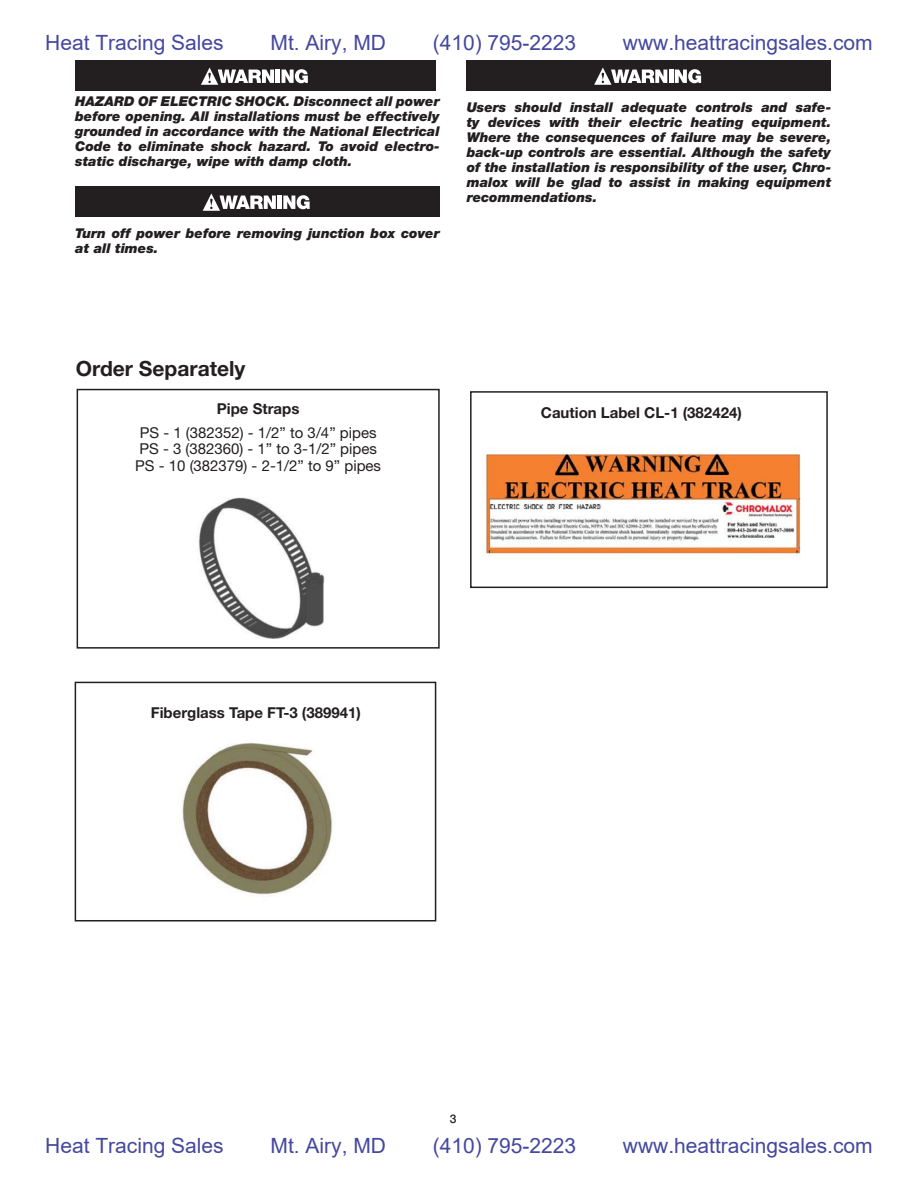
<style>
.page{position:relative;width:918px;height:1188px;background:#fff}
.page>*{position:absolute;margin:0;border:0;box-sizing:border-box;transform-origin:0 0}
.t1{font:21px "Arial";color:#44489e}
.t2{font:700 21px "Helvetica Neue";color:#231f20}
.t3{font:15px/16.5px "Helvetica Neue";color:#231f20;text-align:center}
.t4{font:700 15px "Helvetica Neue";color:#231f20}
.t5{font:italic 900 13.5px/15px "Helvetica Neue";color:#231f20;text-align:justify}
.t6{font:500 12px "Helvetica Neue";color:#231f20}
</style>
<div class="page">
<div style="left:75px;top:60px;width:361px;height:31px;background:#231f20"></div>
<hr style="left:276px;top:70px;width:4px;height:13px;background:#fff">
<svg style="left:282px;top:69px;width:26px;height:14px"></svg>
<svg style="left:201px;top:68px;width:73px;height:17px"></svg>
<div style="left:75px;top:186px;width:365px;height:31px;background:#231f20"></div>
<hr style="left:278px;top:196px;width:4px;height:13px;background:#fff">
<svg style="left:283px;top:195px;width:27px;height:14px"></svg>
<svg style="left:203px;top:194px;width:73px;height:17px"></svg>
<div style="left:467px;top:60px;width:364px;height:31px;background:#231f20"></div>
<hr style="left:669px;top:70px;width:4px;height:13px;background:#fff">
<svg style="left:675px;top:69px;width:26px;height:14px"></svg>
<svg style="left:594px;top:68px;width:73px;height:17px"></svg>
<div style="left:470px;top:391px;width:358px;height:197px;border:2px solid #231f20"></div>
<img style="left:482px;top:448px;width:319px;height:111px">
<div style="left:77px;top:389px;width:363px;height:260px;border:2px solid #231f20"></div>
<img style="left:198px;top:497px;width:127px;height:142px">
<div style="left:75px;top:682px;width:361px;height:239px;border:2px solid #231f20"></div>
<img style="left:182px;top:742px;width:152px;height:153px">
<h1 class="t1" style="left:45px;top:31px;width:180px">Heat Tracing Sales</h1>
<h1 class="t1" style="left:271px;top:31px;width:117px">Mt. Airy, MD</h1>
<h1 class="t1" style="left:433px;top:31px;width:145px">(410) 795-2223</h1>
<h1 class="t1" style="left:623px;top:31px;width:251px">www.heattracingsales.com</h1>
<p class="t5" style="left:75px;top:94px;width:366px">HAZARD OF ELECTRIC SHOCK. Disconnect all power before opening. All installations must be effectively grounded in accordance with the National Electrical Code to eliminate shock hazard. To avoid electro&shy;static discharge, wipe with damp cloth.</p>
<p class="t5" style="left:75px;top:227px;width:366px">Turn off power before removing junction box cover at all times.</p>
<p class="t5" style="left:467px;top:101px;width:366px">Users should install adequate controls and safe&shy;ty devices with their electric heating equipment.<br>Where the consequences of failure may be severe, back-up controls are essential. Although the safety of the installation is responsibility of the user, Chro&shy;malox will be glad to assist in making equipment recommendations.</p>
<h1 class="t2" style="left:76px;top:361px;width:171px">Order Separately</h1>
<p class="t4" style="left:217px;top:404px;width:84px">Pipe Straps</p>
<p class="t4" style="left:541px;top:407px;width:202px">Caution Label CL-1 (382424)</p>
<p class="t3" style="left:135px;top:426px;width:247px">PS - 1 (382352) - 1/2” to 3/4” pipes<br>PS - 3 (382360) - 1” to 3-1/2” pipes<br>PS - 10 (382379) - 2-1/2” to 9” pipes</p>
<p class="t4" style="left:151px;top:708px;width:212px">Fiberglass Tape FT-3 (389941)</p>
<p class="t6" style="left:450px;top:1114px;width:8px">3</p>
<h1 class="t1" style="left:45px;top:1134px;width:180px">Heat Tracing Sales</h1>
<h1 class="t1" style="left:271px;top:1134px;width:117px">Mt. Airy, MD</h1>
<h1 class="t1" style="left:433px;top:1134px;width:145px">(410) 795-2223</h1>
<h1 class="t1" style="left:623px;top:1134px;width:251px">www.heattracingsales.com</h1>
</div>
